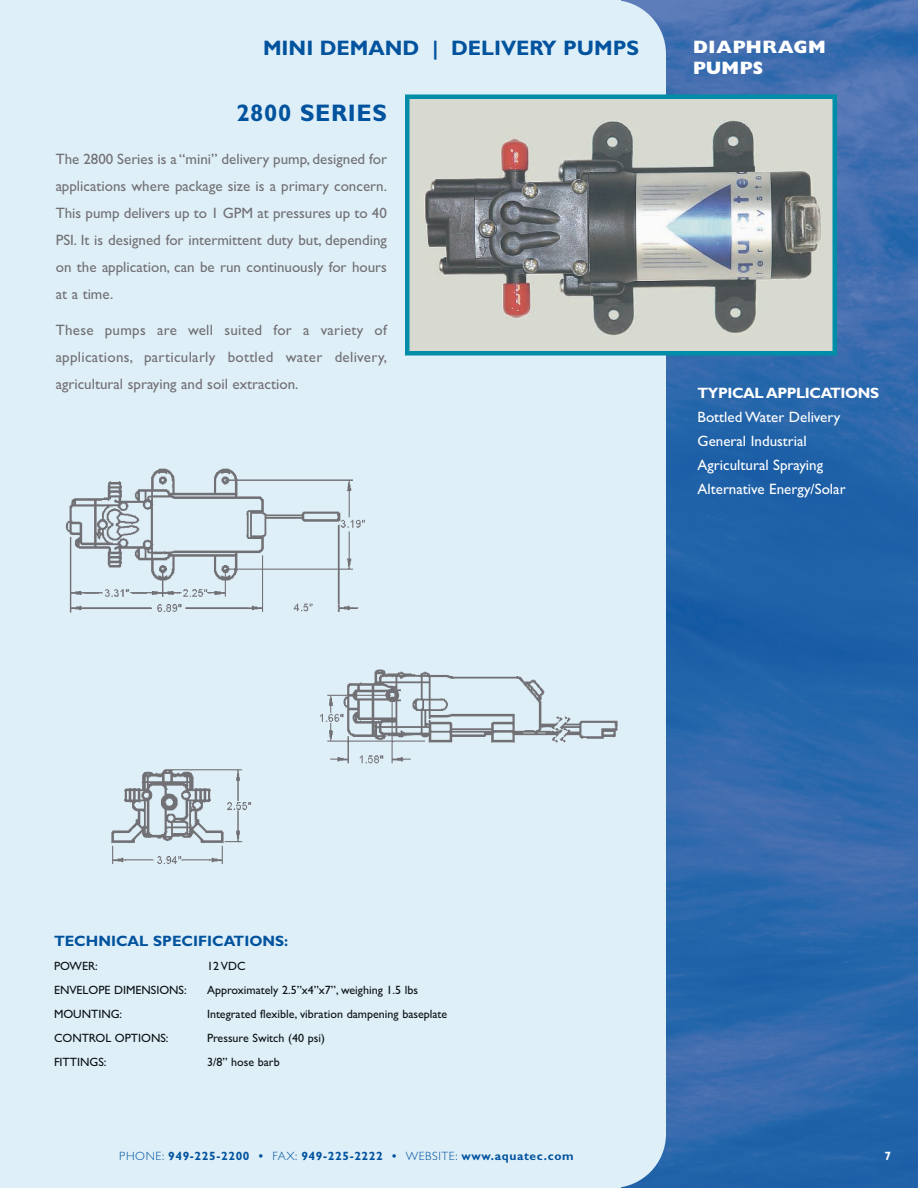
<style>
.page{position:relative;width:918px;height:1188px;background:#fff}
.page>*{position:absolute;margin:0;border:0;box-sizing:border-box;transform-origin:0 0}
.t1{font:700 24px "Gill Sans";letter-spacing:.025em;color:#01539e}
.t2{font:700 21px "Gill Sans";color:#01539e}
.t3{font:800 18px/21px "Gill Sans";letter-spacing:.035em;color:#fff}
.t4{font:15px/27px "Gill Sans";color:#717074;text-align:justify}
.t5{font:15px/24px "Gill Sans";color:#fff}
.t6{font:700 15px "Gill Sans";color:#01539e}
.t7{font:700 15px "Gill Sans";letter-spacing:-.03em;color:#fff}
.t8{font:12px "Gill Sans";color:#091012}
.t9{font:700 12px "Gill Sans";letter-spacing:.055em;color:#01539e}
.t10{font:700 12px "Gill Sans";color:#fff}
.s1{font-weight:300}
</style>
<div class="page">
<img style="left:621px;top:0;width:297px;height:1188px">
<div style="left:0;top:0;width:666px;height:1188px;background:#dfeff8;border-radius:54px"></div>
<img style="left:410px;top:99px;width:422px;height:252px">
<div style="left:405px;top:94px;width:432px;height:262px;border:4px solid #008da8"></div>
<img style="left:65px;top:468px;width:300px;height:145px">
<img style="left:111px;top:769px;width:140px;height:95px">
<img style="left:320px;top:669px;width:298px;height:95px">
<h2 class="t2" style="left:263px;top:40px;width:378px">MINI DEMAND | DELIVERY PUMPS</h2>
<h1 class="t1" style="left:236px;top:104px;width:152px">2800 SERIES</h1>
<p class="t4" style="left:56px;top:146px;width:333px">The 2800 Series is a “mini” delivery pump, designed for applications where package size is a primary concern.<br>This pump delivers up to 1 GPM at pressures up to 40<br>PSI. It is designed for intermittent duty but, depending on the application, can be run continuously for hours at a time.</p>
<p class="t4" style="left:56px;top:317px;width:333px">These pumps are well suited for a variety of applications, particularly bottled water delivery, agricultural spraying and soil extraction.</p>
<p class="t3" style="left:693px;top:38px;width:134px">DIAPHRAGM<br>PUMPS</p>
<p class="t7" style="left:698px;top:387px;width:183px">TYPICAL APPLICATIONS</p>
<p class="t5" style="left:698px;top:405px;width:150px">Bottled Water Delivery<br>General Industrial<br>Agricultural Spraying<br>Alternative Energy/Solar</p>
<p class="t6" style="left:54px;top:935px;width:236px">TECHNICAL SPECIFICATIONS:</p>
<p class="t8" style="left:54px;top:959px;width:45px">POWER:</p>
<p class="t8" style="left:207px;top:959px;width:40px">12 VDC</p>
<p class="t8" style="left:54px;top:983px;width:134px">ENVELOPE DIMENSIONS:</p>
<p class="t8" style="left:207px;top:983px;width:213px">Approximately 2.5”x4”x7”, weighing 1.5 lbs</p>
<p class="t8" style="left:54px;top:1007px;width:70px">MOUNTING:</p>
<p class="t8" style="left:207px;top:1007px;width:242px">Integrated flexible, vibration dampening baseplate</p>
<p class="t8" style="left:54px;top:1031px;width:116px">CONTROL OPTIONS:</p>
<p class="t8" style="left:207px;top:1031px;width:119px">Pressure Switch (40 psi)</p>
<p class="t8" style="left:54px;top:1055px;width:54px">FITTINGS:</p>
<p class="t8" style="left:207px;top:1055px;width:74px">3/8” hose barb</p>
<p class="t9" style="left:119px;top:1152px;width:456px"><span class="s1">PHONE:</span> 949-225-2200 • <span class="s1">FAX:</span> 949-225-2222 • <span class="s1">WEBSITE:</span> www.aquatec.com</p>
<p class="t10" style="left:884px;top:1152px;width:8px">7</p>
</div>
